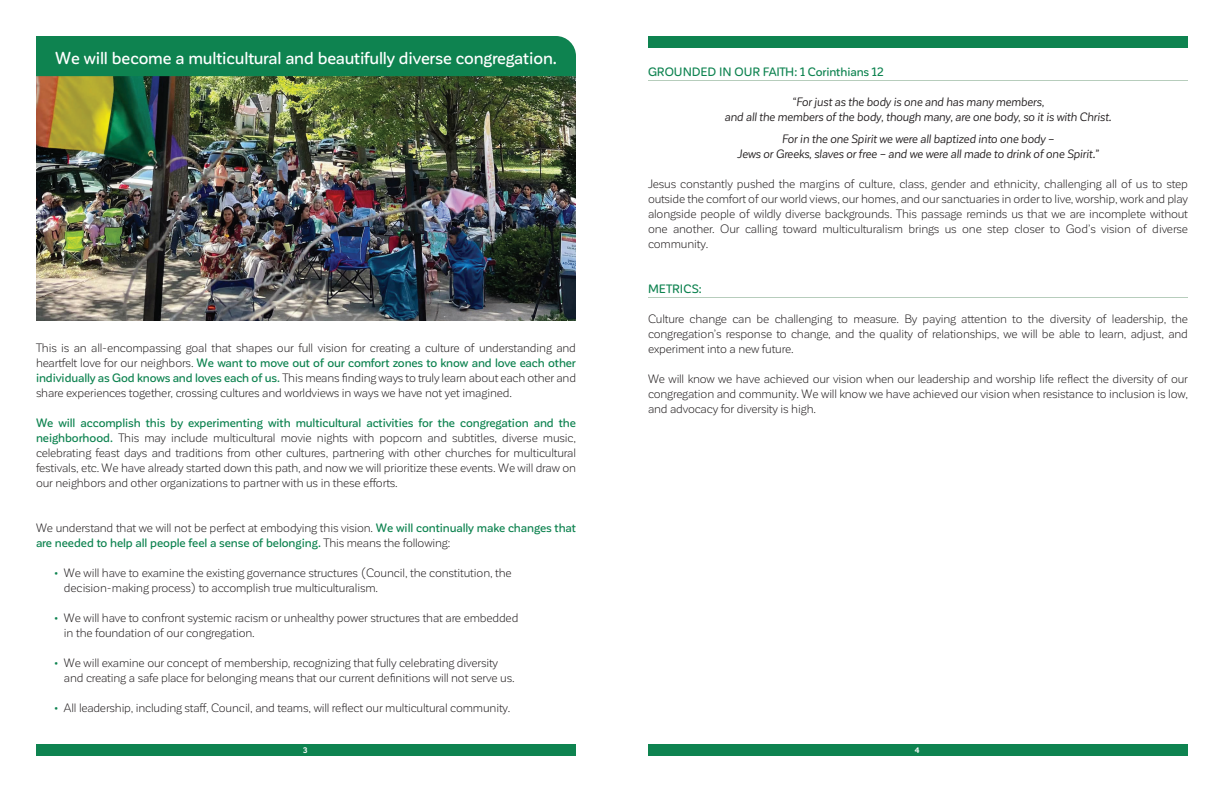
<style>
.page{position:relative;width:1224px;height:792px;background:#fff}
.page>*{position:absolute;margin:0;border:0;box-sizing:border-box;transform-origin:0 0}
.t1{font:500 17px "Corporative Sans Rd";letter-spacing:-.01em;color:#fff}
.t2{font:12px/15px "Corporative Sans Rd";letter-spacing:-.015em;color:#231f20;text-align:justify}
.t3{font:italic 12px/15px "Corporative Sans Rd";letter-spacing:-.01em;color:#231f20;text-align:center}
.t4{font:500 12px "Corporative Sans Rd";letter-spacing:-.005em;color:#0e8350}
.t5{font:700 8px "Corporative Sans Rd";color:#fff}
.s1{font-weight:500;color:#0e8350}
</style>
<div class="page">
<img style="left:36px;top:76px;width:540px;height:245px">
<div style="left:36px;top:36px;width:540px;height:40px;background:#0e8350"></div>
<div style="left:36px;top:744px;width:540px;height:12px;background:#0e8350"></div>
<div style="left:648px;top:36px;width:540px;height:12px;background:#0e8350"></div>
<hr style="left:648px;top:81px;width:540px;height:1px;background:#b7cdbc">
<hr style="left:648px;top:298px;width:540px;height:1px;background:#b7cdbc">
<div style="left:648px;top:744px;width:540px;height:12px;background:#0e8350"></div>
<h1 class="t1" style="left:55px;top:48px;width:503px">We will become a multicultural and beautifully diverse congregation.</h1>
<p class="t2" style="left:36px;top:340px;width:542px">This is an all-encompassing goal that shapes our full vision for creating a culture of understanding and heartfelt love for our neighbors. <span class="s1">We want to move out of our comfort zones to know and love each other individually as God knows and loves each of us.</span> This means finding ways to truly learn about each other and share experiences together, crossing cultures and worldviews in ways we have not yet imagined.</p>
<p class="t2" style="left:36px;top:415px;width:542px"><span class="s1">We will accomplish this by experimenting with multicultural activities for the congregation and the neighborhood.</span> This may include multicultural movie nights with popcorn and subtitles, diverse music, celebrating feast days and traditions from other cultures, partnering with other churches for multicultural festivals, etc. We have already started down this path, and now we will prioritize these events. We will draw on our neighbors and other organizations to partner with us in these efforts.</p>
<p class="t2" style="left:36px;top:520px;width:542px">We understand that we will not be perfect at embodying this vision. <span class="s1">We will continually make changes that are needed to help all people feel a sense of belonging.</span> This means the following:</p>
<p class="t2" style="left:64px;top:565px;width:449px;text-indent:-10px"><span class="s1">•</span> We will have to examine the existing governance structures (Council, the constitution, the decision-making process) to accomplish true multiculturalism.</p>
<p class="t2" style="left:64px;top:610px;width:456px;text-indent:-10px"><span class="s1">•</span> We will have to confront systemic racism or unhealthy power structures that are embedded in the foundation of our congregation.</p>
<p class="t2" style="left:64px;top:655px;width:452px;text-indent:-10px"><span class="s1">•</span> We will examine our concept of membership, recognizing that fully celebrating diversity and creating a safe place for belonging means that our current definitions will not serve us.</p>
<p class="t2" style="left:54px;top:700px;width:458px"><span class="s1">•</span> All leadership, including staff, Council, and teams, will reflect our multicultural community.</p>
<p class="t5" style="left:303px;top:746px;width:6px">3</p>
<p class="t4" style="left:648px;top:66px;width:238px">GROUNDED IN OUR FAITH: 1 Corinthians 12</p>
<p class="t3" style="left:725px;top:95px;width:388px">“For just as the body is one and has many members,<br>and all the members of the body, though many, are one body, so it is with Christ.</p>
<p class="t3" style="left:737px;top:132px;width:363px">For in the one Spirit we were all baptized into one body –<br>Jews or Greeks, slaves or free – and we were all made to drink of one Spirit.”</p>
<p class="t2" style="left:648px;top:177px;width:542px">Jesus constantly pushed the margins of culture, class, gender and ethnicity, challenging all of us to step outside the comfort of our world views, our homes, and our sanctuaries in order to live, worship, work and play alongside people of wildly diverse backgrounds. This passage reminds us that we are incomplete without one another. Our calling toward multiculturalism brings us one step closer to God’s vision of diverse community.</p>
<p class="t4" style="left:648px;top:283px;width:55px">METRICS:</p>
<p class="t2" style="left:648px;top:312px;width:542px">Culture change can be challenging to measure. By paying attention to the diversity of leadership, the congregation’s response to change, and the quality of relationships, we will be able to learn, adjust, and experiment into a new future.</p>
<p class="t2" style="left:648px;top:372px;width:542px">We will know we have achieved our vision when our leadership and worship life reflect the diversity of our congregation and community. We will know we have achieved our vision when resistance to inclusion is low, and advocacy for diversity is high.</p>
<p class="t5" style="left:915px;top:746px;width:6px">4</p>
</div>
